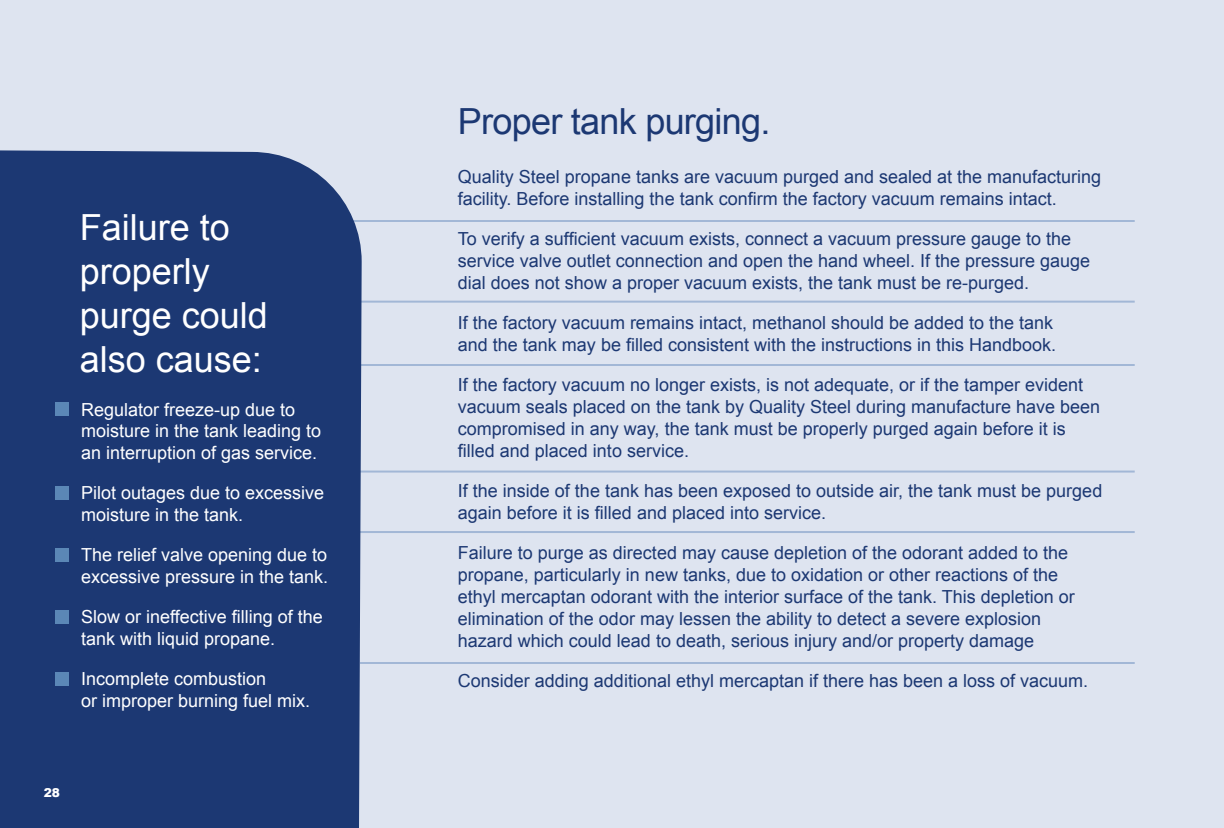
<style>
.page{position:relative;width:1224px;height:828px;background:#dee4f0}
.page>*{position:absolute;margin:0;border:0;box-sizing:border-box;transform-origin:0 0}
.t1{font:36px/44px "Arial";color:#fff}
.t2{font:36px "Arial";letter-spacing:-.02em;color:#1c3873}
.t3{font:18px/22px "Arial";color:#1c3873}
.t4{font:18px/22px "Arial";color:#fff}
.t5{font:900 12.2px "Arial";color:#fff}
</style>
<div class="page">
<hr style="left:360px;top:531px;width:775px;height:2px;background:#a2b7d6">
<hr style="left:360px;top:662px;width:775px;height:2px;background:#a2b7d6">
<hr style="left:350px;top:220px;width:785px;height:2px;background:#a2b7d6">
<hr style="left:360px;top:301px;width:775px;height:2px;background:#a2b7d6">
<hr style="left:360px;top:364px;width:775px;height:2px;background:#a2b7d6">
<hr style="left:360px;top:471px;width:775px;height:2px;background:#a2b7d6">
<div style="left:0;top:150px;width:362px;height:678px;background:#1c3873"></div>
<div style="left:55px;top:402px;width:14px;height:14px;background:#5b87b6"></div>
<div style="left:55px;top:486px;width:14px;height:14px;background:#5b87b6"></div>
<div style="left:55px;top:548px;width:14px;height:14px;background:#5b87b6"></div>
<div style="left:55px;top:610px;width:14px;height:13px;background:#5b87b6"></div>
<div style="left:55px;top:672px;width:14px;height:14px;background:#5b87b6"></div>
<h1 class="t1" style="left:80px;top:209px;width:190px">Failure to properly purge could also cause:</h1>
<p class="t4" style="left:81px;top:400px;width:242px">Regulator freeze-up due to moisture in the tank leading to an interruption of gas service.</p>
<p class="t4" style="left:81px;top:484px;width:245px">Pilot outages due to excessive moisture in the tank.</p>
<p class="t4" style="left:81px;top:546px;width:249px">The relief valve opening due to excessive pressure in the tank.</p>
<p class="t4" style="left:81px;top:606px;width:243px">Slow or ineffective 昀椀lling of the tank with liquid propane.</p>
<p class="t4" style="left:81px;top:670px;width:231px">Incomplete combustion<br>or improper burning fuel mix.</p>
<p class="t5" style="left:44px;top:785px;width:18px">28</p>
<h1 class="t2" style="left:458px;top:108px;width:314px">Proper tank purging.</h1>
<p class="t3" style="left:458px;top:168px;width:645px">Quality Steel propane tanks are vacuum purged and sealed at the manufacturing facility. Before installing the tank con昀椀rm the factory vacuum remains intact.</p>
<p class="t3" style="left:458px;top:228px;width:634px">To verify a suf昀椀cient vacuum exists, connect a vacuum pressure gauge to the service valve outlet connection and open the hand wheel. If the pressure gauge dial does not show a proper vacuum exists, the tank must be re-purged.</p>
<p class="t3" style="left:458px;top:314px;width:600px">If the factory vacuum remains intact, methanol should be added to the tank and the tank may be 昀椀lled consistent with the instructions in this Handbook.</p>
<p class="t3" style="left:458px;top:376px;width:644px">If the factory vacuum no longer exists, is not adequate, or if the tamper evident vacuum seals placed on the tank by Quality Steel during manufacture have been compromised in any way, the tank must be properly purged again before it is<br>昀椀lled and placed into service.</p>
<p class="t3" style="left:458px;top:482px;width:646px">If the inside of the tank has been exposed to outside air, the tank must be purged again before it is 昀椀lled and placed into service.</p>
<p class="t3" style="left:458px;top:543px;width:618px">Failure to purge as directed may cause depletion of the odorant added to the propane, particularly in new tanks, due to oxidation or other reactions of the ethyl mercaptan odorant with the interior surface of the tank. This depletion or elimination of the odor may lessen the ability to detect a severe explosion hazard which could lead to death, serious injury and/or property damage</p>
<p class="t3" style="left:458px;top:671px;width:632px">Consider adding additional ethyl mercaptan if there has been a loss of vacuum.</p>
</div>
